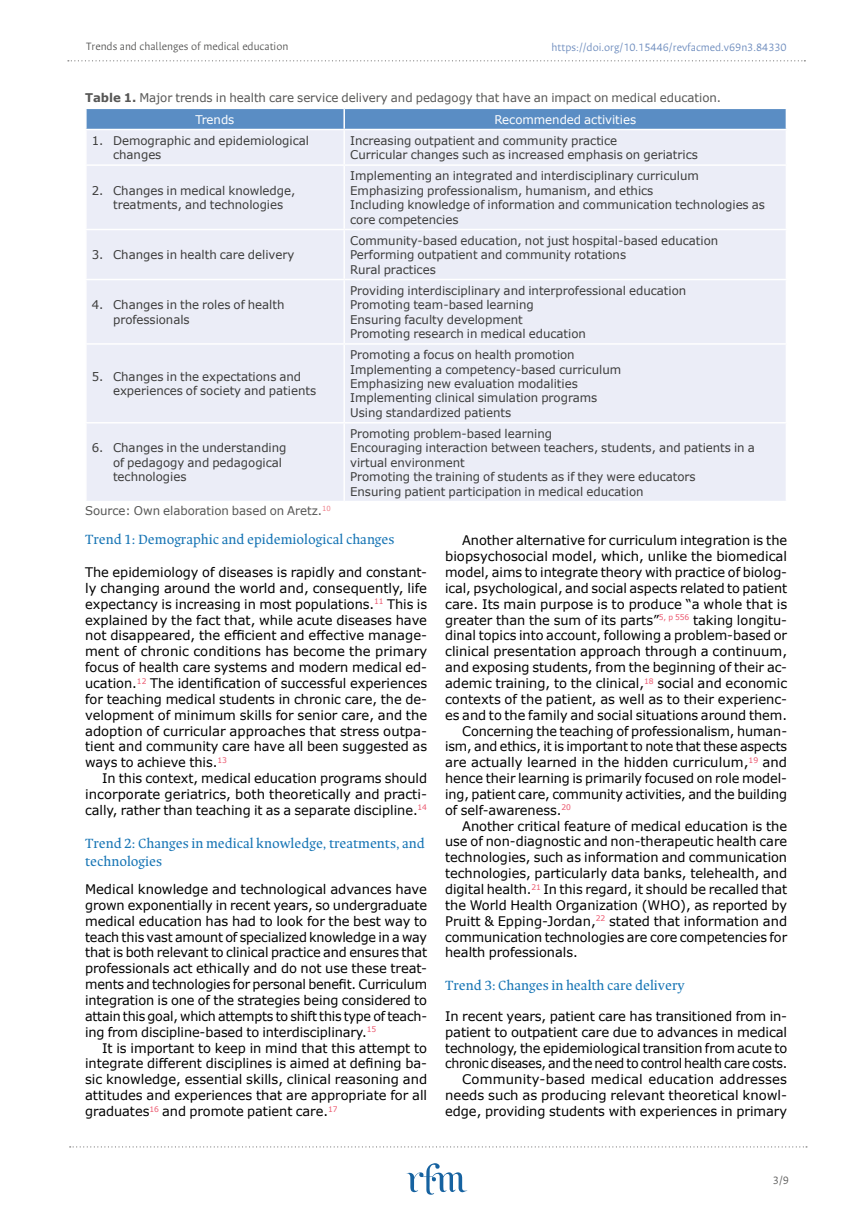
<style>
.page{position:relative;width:851px;height:1221px;background:#fff}
.page>*{position:absolute;margin:0;border:0;box-sizing:border-box;transform-origin:0 0}
.t1{font:15px/18px "Ancizar Serif";color:#1775b5}
.t2{font:13.2px/15.9px "Verdana";letter-spacing:-.005em;color:#000;text-align:justify}
.t3{font:13.2px "Verdana";letter-spacing:-.005em;color:#000;scale:.96 1}
.t4{font:12px/14.4px "Verdana";letter-spacing:-.005em;color:#3c3c3b}
.t5{font:12px/21.9px "Verdana";letter-spacing:-.005em;color:#575756}
.t6{font:300 12px "Ancizar Sans";color:#6c8bbd}
.t7{font:300 12px "Ancizar Sans";color:#575756}
.t8{font:12px "Verdana";letter-spacing:-.005em;color:#fff}
.s1{font-weight:700}
.s2{color:#fff}
</style>
<div class="page">
<svg style="left:406px;top:1163px;width:61px;height:31px"></svg>
<svg style="left:70px;top:1146px;width:736px;height:1px"></svg>
<svg style="left:68px;top:60px;width:737px;height:1px"></svg>
<svg style="left:87px;top:109px;width:698px;height:20px;background:#5c8ec4"></svg>
<div style="left:87px;top:130px;width:698px;height:371px;background:#ebedf7"></div>
<hr style="left:343px;top:130px;width:2px;height:34px;background:#fff">
<hr style="left:85px;top:164px;width:259px;height:2px;background:#fff">
<hr style="left:344px;top:164px;width:443px;height:2px;background:#fff">
<hr style="left:343px;top:166px;width:2px;height:63px;background:#fff">
<hr style="left:85px;top:229px;width:259px;height:1px;background:#fff">
<hr style="left:344px;top:229px;width:443px;height:1px;background:#fff">
<hr style="left:343px;top:230px;width:2px;height:49px;background:#fff">
<hr style="left:85px;top:279px;width:259px;height:1px;background:#fff">
<hr style="left:344px;top:279px;width:443px;height:1px;background:#fff">
<hr style="left:343px;top:280px;width:2px;height:63px;background:#fff">
<hr style="left:85px;top:343px;width:259px;height:1px;background:#fff">
<hr style="left:344px;top:343px;width:443px;height:1px;background:#fff">
<hr style="left:343px;top:344px;width:2px;height:78px;background:#fff">
<hr style="left:85px;top:422px;width:259px;height:1px;background:#fff">
<hr style="left:344px;top:422px;width:443px;height:1px;background:#fff">
<hr style="left:343px;top:423px;width:2px;height:78px;background:#fff">
<hr style="left:343px;top:109px;width:2px;height:20px;background:#fff">
<p class="t7" style="left:86px;top:40px;width:204px">Trends and challenges of medical education</p>
<p class="t6" style="left:551px;top:40px;width:236px">https://doi.org/10.15446/revfacmed.v69n3.84330</p>
<p class="t5" style="left:195px;top:86px;width:527px;text-indent:-110px"><span class="s1">Table 1.</span> Major trends in health care service delivery and pedagogy that have an impact on medical education.<br><span class="s2">Trends</span></p>
<p class="t8" style="left:494px;top:111px;width:143px">Recommended activities</p>
<p class="t4" style="left:113px;top:133px;width:197px;text-indent:-21px">1. Demographic and epidemiological changes</p>
<p class="t4" style="left:350px;top:133px;width:349px">Increasing outpatient and community practice<br>Curricular changes such as increased emphasis on geriatrics</p>
<p class="t4" style="left:113px;top:183px;width:184px;text-indent:-21px">2. Changes in medical knowledge, treatments, and technologies</p>
<p class="t4" style="left:350px;top:169px;width:416px">Implementing an integrated and interdisciplinary curriculum Emphasizing professionalism, humanism, and ethics<br>Including knowledge of information and communication technologies as core competencies</p>
<p class="t4" style="left:92px;top:247px;width:204px">3. Changes in health care delivery</p>
<p class="t4" style="left:113px;top:297px;width:173px;text-indent:-21px">4. Changes in the roles of health professionals</p>
<p class="t4" style="left:113px;top:369px;width:204px;text-indent:-21px">5. Changes in the expectations and experiences of society and patients</p>
<p class="t4" style="left:113px;top:440px;width:175px;text-indent:-21px">6. Changes in the understanding of pedagogy and pedagogical technologies</p>
<p class="t5" style="left:85px;top:499px;width:247px">Source: Own elaboration based on Aretz.<sup>10</sup></p>
<p class="t4" style="left:350px;top:233px;width:369px">Community-based education, not just hospital-based education<br>Performing outpatient and community rotations<br>Rural practices</p>
<p class="t4" style="left:350px;top:283px;width:337px">Providing interdisciplinary and interprofessional education Promoting team-based learning<br>Ensuring faculty development<br>Promoting research in medical education</p>
<p class="t4" style="left:350px;top:347px;width:272px">Promoting a focus on health promotion Implementing a competency-based curriculum Emphasizing new evaluation modalities Implementing clinical simulation programs Using standardized patients</p>
<p class="t4" style="left:350px;top:426px;width:406px">Promoting problem-based learning<br>Encouraging interaction between teachers, students, and patients in a virtual environment<br>Promoting the training of students as if they were educators<br>Ensuring patient participation in medical education</p>
<p class="t1" style="left:85px;top:530px;width:311px">Trend 1: Demographic and epidemiological changes</p>
<p class="t2" style="left:85px;top:564px;width:343px">The epidemiology of diseases is rapidly and constant&shy;ly changing around the world and, consequently, life expectancy is increasing in most populations.<sup>11</sup> This is explained by the fact that, while acute diseases have not disappeared, the efficient and effective manage&shy;ment of chronic conditions has become the primary focus of health care systems and modern medical ed&shy;ucation.<sup>12</sup> The identification of successful experiences for teaching medical students in chronic care, the de&shy;velopment of minimum skills for senior care, and the adoption of curricular approaches that stress outpa&shy;tient and community care have all been suggested as ways to achieve this.<sup>13</sup></p>
<p class="t2" style="left:85px;top:770px;width:343px;text-indent:17px">In this context, medical education programs should incorporate geriatrics, both theoretically and practi&shy;cally, rather than teaching it as a separate discipline.<sup>14</sup></p>
<p class="t1" style="left:85px;top:833px;width:341px">Trend 2: Changes in medical knowledge, treatments, and technologies</p>
<p class="t2" style="left:85px;top:881px;width:343px">Medical knowledge and technological advances have grown exponentially in recent years, so undergraduate medical education has had to look for the best way to teach this vast amount of specialized knowledge in a way that is both relevant to clinical practice and ensures that professionals act ethically and do not use these treat&shy;ments and technologies for personal benefit. Curriculum integration is one of the strategies being considered to attain this goal, which attempts to shift this type of teach&shy;ing from discipline-based to interdisciplinary.<sup>15</sup></p>
<p class="t2" style="left:85px;top:1039px;width:343px;text-indent:17px">It is important to keep in mind that this attempt to integrate different disciplines is aimed at defining ba&shy;sic knowledge, essential skills, clinical reasoning and attitudes and experiences that are appropriate for all graduates<sup>16</sup> and promote patient care.<sup>17</sup></p>
<p class="t2" style="left:462px;top:532px;width:326px">Another alternative for curriculum integration is the</p>
<p class="t2" style="left:445px;top:548px;width:343px">biopsychosocial model, which, unlike the biomedical</p>
<p class="t2" style="left:445px;top:564px;width:343px">model, aims to integrate theory with practice of biolog-</p>
<p class="t2" style="left:445px;top:580px;width:343px">ical, psychological, and social aspects related to patient</p>
<p class="t2" style="left:445px;top:596px;width:343px">care. Its main purpose is to produce “a whole that is</p>
<p class="t2" style="left:445px;top:611px;width:343px">greater than the sum of its parts”<sup>5,</sup> <sup>p</sup> <sup>556</sup> taking longitu-</p>
<p class="t2" style="left:445px;top:627px;width:343px">dinal topics into account, following a problem-based or</p>
<p class="t2" style="left:445px;top:643px;width:343px">clinical presentation approach through a continuum,</p>
<p class="t2" style="left:445px;top:659px;width:343px">and exposing students, from the beginning of their ac-</p>
<p class="t2" style="left:445px;top:675px;width:343px">ademic training, to the clinical,<sup>18</sup> social and economic</p>
<p class="t2" style="left:445px;top:691px;width:343px">contexts of the patient, as well as to their experienc-</p>
<p class="t2" style="left:445px;top:706px;width:343px">es and to the family and social situations around them.</p>
<p class="t2" style="left:462px;top:722px;width:326px">Concerning the teaching of professionalism, human-</p>
<p class="t3" style="left:445px;top:737px;width:358px">ism, and ethics, it is important to note that these aspects</p>
<p class="t2" style="left:445px;top:754px;width:343px">are actually learned in the hidden curriculum,<sup>19</sup> and</p>
<p class="t2" style="left:445px;top:770px;width:343px">hence their learning is primarily focused on role model-</p>
<p class="t2" style="left:445px;top:786px;width:343px">ing, patient care, community activities, and the building</p>
<p class="t2" style="left:445px;top:801px;width:127px">of self-awareness.<sup>20</sup></p>
<p class="t2" style="left:462px;top:817px;width:326px">Another critical feature of medical education is the</p>
<p class="t2" style="left:445px;top:833px;width:343px">use of non-diagnostic and non-therapeutic health care</p>
<p class="t2" style="left:445px;top:849px;width:343px">technologies, such as information and communication</p>
<p class="t2" style="left:445px;top:865px;width:343px">technologies, particularly data banks, telehealth, and</p>
<p class="t2" style="left:445px;top:881px;width:343px">digital health.<sup>21</sup> In this regard, it should be recalled that</p>
<p class="t2" style="left:445px;top:896px;width:343px">the World Health Organization (WHO), as reported by</p>
<p class="t2" style="left:445px;top:912px;width:343px">Pruitt &amp; Epping-Jordan,<sup>22</sup> stated that information and</p>
<p class="t2" style="left:445px;top:928px;width:343px">communication technologies are core competencies for</p>
<p class="t2" style="left:445px;top:944px;width:134px">health professionals.</p>
<p class="t1" style="left:445px;top:976px;width:241px">Trend 3: Changes in health care delivery</p>
<p class="t2" style="left:445px;top:1007px;width:343px;text-align:right">In recent years, patient care has transitioned from in&shy;patient to outpatient care due to advances in medical technology, the epidemiological transition from acute to chronic diseases, and the need to control health care costs.<br>Community-based medical education addresses needs such as producing relevant theoretical knowl&shy;edge, providing students with experiences in primary</p>
<p class="t7" style="left:772px;top:1173px;width:18px">3/9</p>
</div>
